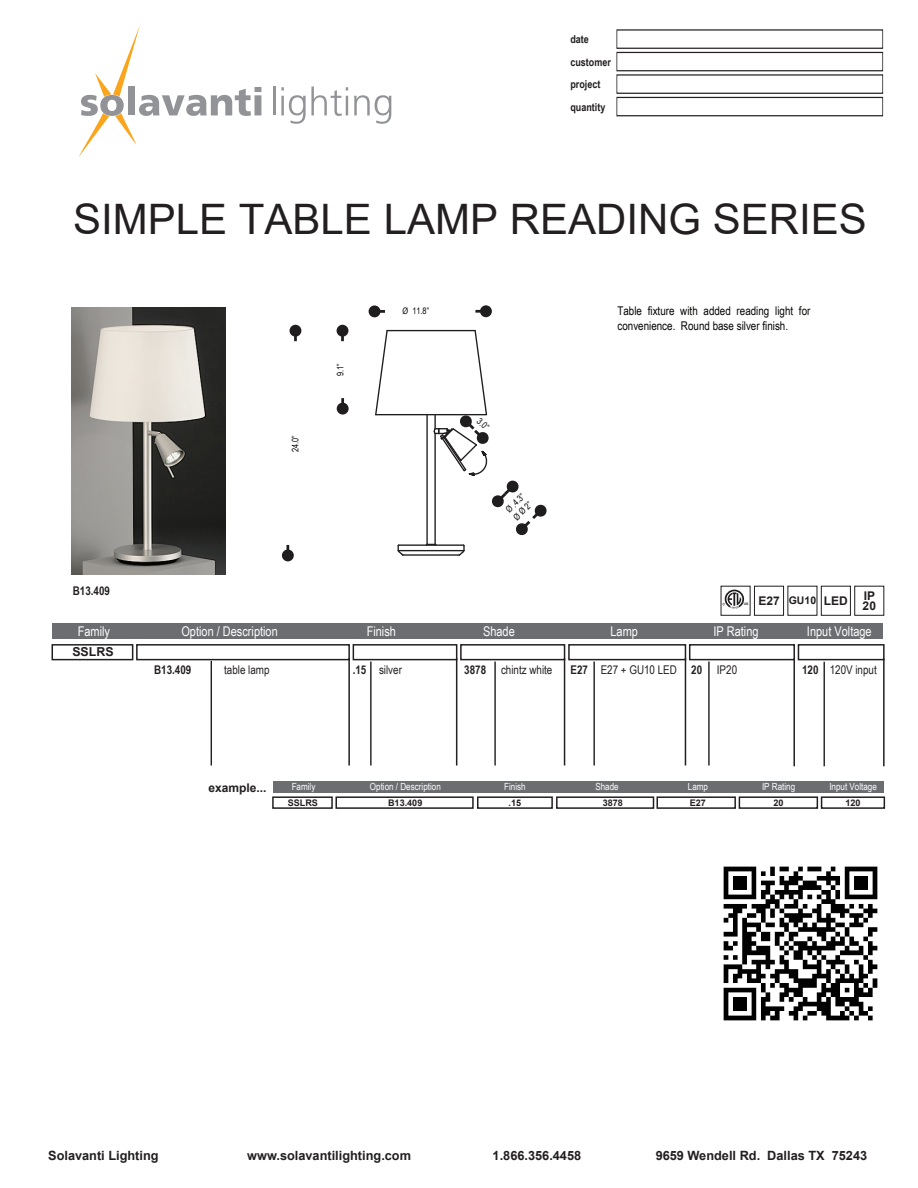
<style>
.page{position:relative;width:918px;height:1188px;background:#fff}
.page>*{position:absolute;margin:0;border:0;box-sizing:border-box;transform-origin:0 0}
.t1{font:42px "Arial";color:#231f20}
.t2{font:13.35px "Arial Narrow";color:#fff}
.t3{font:700 12.75px "Arial";color:#231f20}
.t4{font:700 12.3px "Arial";color:#231f20}
.t5{font:12px/14.4px "Arial Narrow";color:#050504}
.t6{font:12px "Arial Narrow";color:#231f20}
.t7{font:700 12px/10.5px "Arial";color:#231f20}
.t8{font:700 12px "Arial Narrow";color:#231f20}
.t9{font:700 10.95px/22.6px "Arial Narrow";color:#231f20}
.t10{font:9.9px "Arial Narrow";color:#fff}
.t11{font:700 9.15px "Arial";color:#231f20}
.t12{font:9px/10.8px "Arial Narrow";color:#050605}
.t13{font:700 3.3px "Arial";color:#201d1e}
.s1{font-size:10.5px}
.s2{font-weight:700}
</style>
<div class="page">
<svg style="left:78px;top:26px;width:183px;height:131px"></svg>
<hr style="left:273px;top:86px;width:2px;height:29px;background:#929396">
<svg style="left:281px;top:86px;width:67px;height:38px"></svg>
<svg style="left:354px;top:95px;width:37px;height:29px"></svg>
<div style="left:52px;top:644px;width:81px;height:16px;border:2px solid #231f20"></div>
<div style="left:136px;top:644px;width:214px;height:16px;border:2px solid #231f20"></div>
<div style="left:353px;top:644px;width:104px;height:16px;border:2px solid #231f20"></div>
<hr style="left:211px;top:661px;width:1px;height:105px;background:#231f20">
<hr style="left:349px;top:658px;width:1px;height:108px;background:#231f20">
<hr style="left:456px;top:658px;width:1px;height:108px;background:#231f20">
<hr style="left:371px;top:662px;width:1px;height:104px;background:#231f20">
<div style="left:52px;top:623px;width:831px;height:16px;background:#6c6d70"></div>
<div style="left:689px;top:644px;width:106px;height:16px;border:2px solid #231f20"></div>
<hr style="left:794px;top:658px;width:1px;height:108px;background:#231f20">
<hr style="left:709px;top:662px;width:1px;height:104px;background:#231f20">
<div style="left:568px;top:644px;width:118px;height:16px;border:2px solid #231f20"></div>
<div style="left:460px;top:644px;width:105px;height:16px;border:2px solid #231f20"></div>
<hr style="left:685px;top:658px;width:1px;height:108px;background:#231f20">
<hr style="left:594px;top:662px;width:1px;height:104px;background:#231f20">
<hr style="left:564px;top:658px;width:1px;height:108px;background:#231f20">
<hr style="left:495px;top:662px;width:1px;height:104px;background:#231f20">
<div style="left:798px;top:644px;width:87px;height:16px;border:2px solid #231f20"></div>
<hr style="left:883px;top:658px;width:1px;height:108px;background:#231f20">
<hr style="left:824px;top:662px;width:1px;height:104px;background:#231f20">
<div style="left:616px;top:29px;width:267px;height:20px;border:1px solid #231f20"></div>
<div style="left:821px;top:586px;width:30px;height:30px;border:1px solid #201d1e"></div>
<div style="left:754px;top:586px;width:30px;height:30px;border:1px solid #201d1e"></div>
<svg style="left:723px;top:590px;width:21px;height:19px"></svg>
<div style="left:854px;top:586px;width:30px;height:30px;border:1px solid #201d1e"></div>
<div style="left:272px;top:796px;width:61px;height:13px;border:2px solid #231f20"></div>
<div style="left:335px;top:796px;width:139px;height:13px;border:2px solid #231f20"></div>
<div style="left:477px;top:796px;width:76px;height:13px;border:2px solid #231f20"></div>
<div style="left:273px;top:781px;width:611px;height:12px;background:#6c6d70"></div>
<div style="left:739px;top:796px;width:79px;height:13px;border:2px solid #231f20"></div>
<div style="left:656px;top:796px;width:80px;height:13px;border:2px solid #231f20"></div>
<div style="left:556px;top:796px;width:98px;height:13px;border:2px solid #231f20"></div>
<div style="left:821px;top:796px;width:64px;height:13px;border:2px solid #231f20"></div>
<img style="left:72px;top:307px;width:153px;height:268px">
<hr style="left:399px;top:544px;width:64px;height:2px;background:#201d1e">
<hr style="left:398px;top:550px;width:66px;height:1px;background:#201d1e">
<svg style="left:458px;top:544px;width:7px;height:12px"></svg>
<hr style="left:403px;top:554px;width:56px;height:2px;background:#201d1e">
<hr style="left:426px;top:415px;width:2px;height:129px;background:#201d1e">
<hr style="left:434px;top:433px;width:2px;height:111px;background:#201d1e">
<svg style="left:397px;top:544px;width:7px;height:12px"></svg>
<svg style="left:337px;top:325px;width:11px;height:16px"></svg>
<svg style="left:337px;top:398px;width:12px;height:17px"></svg>
<svg style="left:290px;top:325px;width:11px;height:16px"></svg>
<svg style="left:282px;top:545px;width:12px;height:16px"></svg>
<svg style="left:475px;top:305px;width:17px;height:12px"></svg>
<svg style="left:369px;top:305px;width:16px;height:12px"></svg>
<svg style="left:375px;top:329px;width:172px;height:207px"></svg>
<div style="left:616px;top:52px;width:267px;height:19px;border:1px solid #231f20"></div>
<div style="left:616px;top:74px;width:267px;height:20px;border:1px solid #231f20"></div>
<div style="left:616px;top:97px;width:267px;height:19px;border:1px solid #231f20"></div>
<img style="left:723px;top:866px;width:155px;height:155px">
<p class="t9" style="left:570px;top:27px;width:42px">date customer project quantity</p>
<h1 class="t1" style="left:73px;top:190px;width:795px">SIMPLE TABLE LAMP READING SERIES</h1>
<p class="t8" style="left:73px;top:582px;width:39px">B13.409</p>
<p class="t2" style="left:78px;top:621px;width:34px">Family</p>
<p class="t4" style="left:72px;top:643px;width:43px">SSLRS</p>
<p class="t12" style="left:289px;top:452px;width:18px;rotate:-90deg">24.0”</p>
<p class="t12" style="left:335px;top:376px;width:14px;rotate:-90deg">9.1”</p>
<p class="t12" style="left:403px;top:305px;width:28px">Ø 11.8”</p>
<p class="t12" style="left:482px;top:415px;width:14px;rotate:43deg">3.0”</p>
<p class="t12" style="left:503px;top:507px;width:24px;rotate:-45deg">Ø .4.3”<br>Ø Ø 2”</p>
<p class="t5" style="left:617px;top:303px;width:194px">Table fixture with added reading light for convenience. Round base silver finish.</p>
<p class="t13" style="left:744px;top:602px;width:6px">US</p>
<p class="t7" style="left:758px;top:595px;width:91px">E27 <span class="s1">GU10</span> LED</p>
<p class="t7" style="left:863px;top:591px;width:15px">IP<br>20</p>
<p class="t2" style="left:181px;top:621px;width:98px">Option / Description</p>
<p class="t2" style="left:610px;top:621px;width:29px">Lamp</p>
<p class="t2" style="left:713px;top:621px;width:47px">IP Rating</p>
<p class="t2" style="left:367px;top:621px;width:31px">Finish</p>
<p class="t2" style="left:483px;top:621px;width:33px">Shade</p>
<p class="t2" style="left:807px;top:621px;width:66px">Input Voltage</p>
<p class="t8" style="left:154px;top:660px;width:39px">B13.409</p>
<p class="t6" style="left:224px;top:661px;width:47px">table lamp</p>
<p class="t6" style="left:353px;top:661px;width:51px"><span class="s2">.15</span> silver</p>
<p class="t6" style="left:464px;top:661px;width:90px"><span class="s2">3878</span> chintz white</p>
<p class="t6" style="left:571px;top:661px;width:108px"><span class="s2">E27</span> E27 + GU10 LED</p>
<p class="t6" style="left:691px;top:661px;width:47px"><span class="s2">20</span> IP20</p>
<p class="t6" style="left:802px;top:661px;width:76px"><span class="s2">120</span> 120V input</p>
<p class="t7" style="left:209px;top:782px;width:60px">example...</p>
<p class="t10" style="left:292px;top:780px;width:25px">Family</p>
<p class="t10" style="left:370px;top:780px;width:72px">Option / Description</p>
<p class="t10" style="left:504px;top:780px;width:23px">Finish</p>
<p class="t10" style="left:595px;top:780px;width:25px">Shade</p>
<p class="t10" style="left:688px;top:780px;width:22px">Lamp</p>
<p class="t10" style="left:762px;top:780px;width:35px">IP Rating</p>
<p class="t10" style="left:829px;top:780px;width:49px">Input Voltage</p>
<p class="t11" style="left:288px;top:796px;width:32px">SSLRS</p>
<p class="t11" style="left:388px;top:796px;width:36px">B13.409</p>
<p class="t11" style="left:509px;top:796px;width:14px">.15</p>
<p class="t11" style="left:603px;top:796px;width:22px">3878</p>
<p class="t11" style="left:690px;top:796px;width:18px">E27</p>
<p class="t11" style="left:774px;top:796px;width:12px">20</p>
<p class="t11" style="left:846px;top:796px;width:17px">120</p>
<p class="t3" style="left:48px;top:1147px;width:112px">Solavanti Lighting</p>
<p class="t3" style="left:247px;top:1147px;width:165px">www.solavantilighting.com</p>
<p class="t3" style="left:493px;top:1147px;width:90px">1.866.356.4458</p>
<p class="t3" style="left:656px;top:1147px;width:213px">9659 Wendell Rd. Dallas TX 75243</p>
</div>
